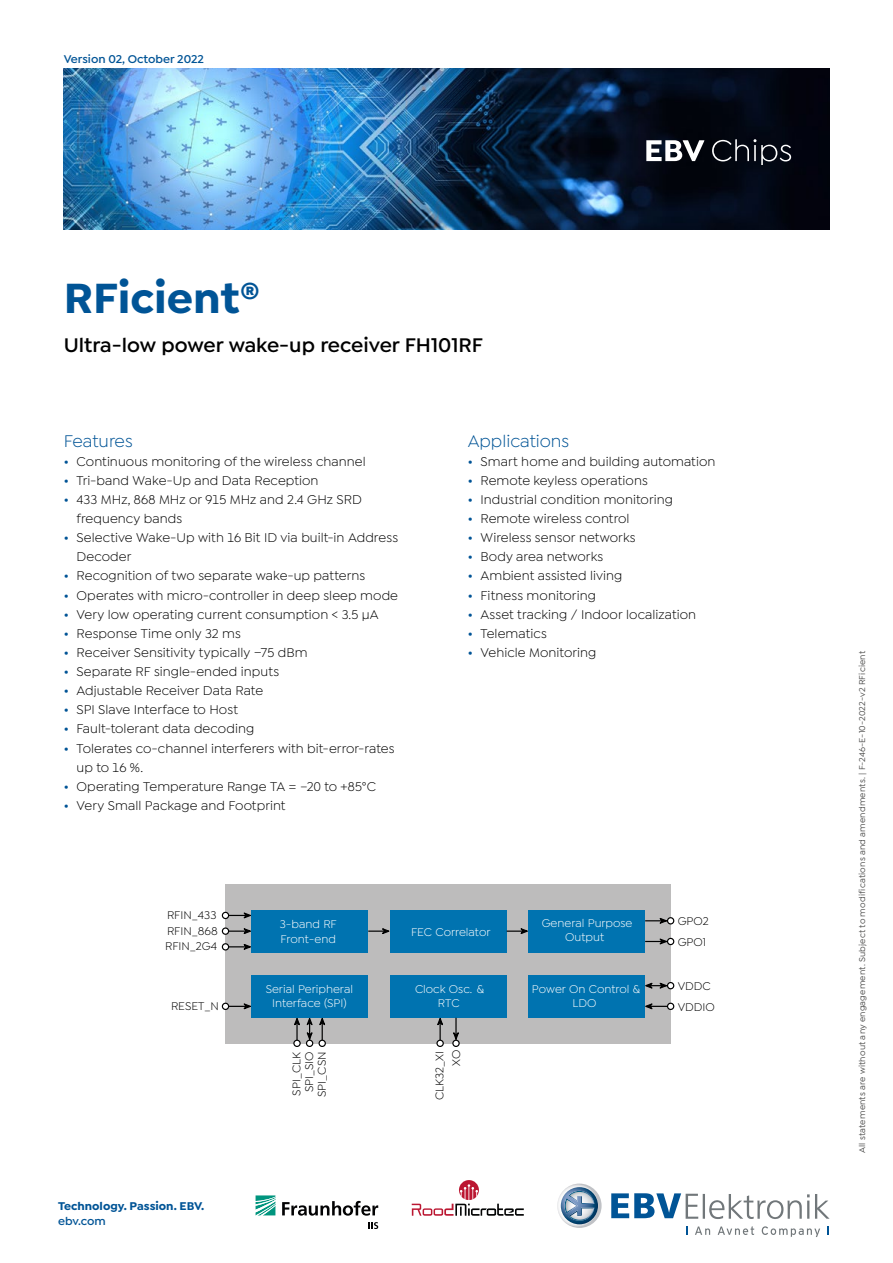
<style>
.page{position:relative;width:893px;height:1263px;background:#fff}
.page>*{position:absolute;margin:0;border:0;box-sizing:border-box;transform-origin:0 0}
.t1{font:700 45px "Isidora Sans";color:#005496}
.t2{font:600 21px "Isidora Sans";color:#000}
.t3{font:18px "Isidora Sans";color:#005496}
.t4{font:13.5px/19.2px "Isidora Sans";letter-spacing:.005em;color:#000}
.t5{font:12px/14.1px "Isidora Sans";color:#fff;text-align:center}
.t6{font:12px/20.7px "Isidora Sans";color:#000}
.t7{font:600 12px "Isidora Sans";color:#005496}
.t8{font:700 12px "Isidora Sans";color:#005496}
.t9{font:500 9px "Isidora Sans";letter-spacing:.02em;color:#4a4a49}
.s1{font-weight:600;color:#005496}
</style>
<div class="page">
<img style="left:64px;top:68px;width:765px;height:162px">
<svg style="left:646px;top:140px;width:58px;height:21px"></svg>
<svg style="left:712px;top:139px;width:79px;height:26px;background:#2a2e37"></svg>
<div style="left:226px;top:884px;width:445px;height:159px;background:#bdbcbc"></div>
<div style="left:252px;top:910px;width:116px;height:42px;background:#0073b0"></div>
<div style="left:390px;top:910px;width:116px;height:42px;background:#0073b0"></div>
<div style="left:252px;top:975px;width:116px;height:42px;background:#0073b0"></div>
<div style="left:390px;top:975px;width:116px;height:42px;background:#0073b0"></div>
<div style="left:528px;top:975px;width:116px;height:42px;background:#0073b0"></div>
<div style="left:528px;top:910px;width:116px;height:42px;background:#0073b0"></div>
<svg style="left:368px;top:928px;width:22px;height:6px"></svg>
<svg style="left:507px;top:928px;width:21px;height:6px"></svg>
<svg style="left:229px;top:926px;width:23px;height:10px"></svg>
<div style="left:222px;top:928px;width:7px;height:6px;background:#fff;border-radius:50%"></div>
<div style="left:222px;top:927px;width:7px;height:8px;border:1px solid #000;border-radius:50%"></div>
<svg style="left:229px;top:942px;width:23px;height:10px"></svg>
<div style="left:222px;top:944px;width:7px;height:6px;background:#fff;border-radius:50%"></div>
<div style="left:222px;top:943px;width:7px;height:7px;border:1px solid #000;border-radius:50%"></div>
<svg style="left:229px;top:910px;width:23px;height:10px"></svg>
<div style="left:222px;top:912px;width:7px;height:6px;background:#fff;border-radius:50%"></div>
<div style="left:222px;top:912px;width:7px;height:7px;border:1px solid #000;border-radius:50%"></div>
<div style="left:319px;top:1040px;width:7px;height:7px;border:1px solid #000;border-radius:50%"></div>
<div style="left:306px;top:1040px;width:7px;height:7px;border:1px solid #000;border-radius:50%"></div>
<svg style="left:292px;top:1017px;width:35px;height:29px"></svg>
<div style="left:293px;top:1040px;width:8px;height:7px;border:1px solid #000;border-radius:50%"></div>
<svg style="left:229px;top:1001px;width:23px;height:10px"></svg>
<div style="left:222px;top:1003px;width:7px;height:6px;background:#fff;border-radius:50%"></div>
<div style="left:222px;top:1003px;width:7px;height:7px;border:1px solid #000;border-radius:50%"></div>
<svg style="left:645px;top:917px;width:29px;height:8px"></svg>
<div style="left:667px;top:917px;width:7px;height:7px;border:1px solid #000;border-radius:50%"></div>
<svg style="left:645px;top:937px;width:29px;height:9px"></svg>
<div style="left:667px;top:938px;width:7px;height:7px;border:1px solid #000;border-radius:50%"></div>
<svg style="left:644px;top:980px;width:24px;height:11px"></svg>
<div style="left:668px;top:982px;width:6px;height:7px;background:#fff;border-radius:50%"></div>
<div style="left:667px;top:982px;width:7px;height:7px;border:1px solid #000;border-radius:50%"></div>
<svg style="left:644px;top:1001px;width:30px;height:10px"></svg>
<div style="left:667px;top:1003px;width:7px;height:7px;border:1px solid #000;border-radius:50%"></div>
<hr style="left:455px;top:1018px;width:2px;height:22px;background:#000">
<svg style="left:451px;top:1029px;width:10px;height:17px"></svg>
<div style="left:452px;top:1040px;width:8px;height:7px;border:1px solid #000;border-radius:50%"></div>
<svg style="left:435px;top:1017px;width:10px;height:29px"></svg>
<div style="left:436px;top:1040px;width:8px;height:7px;border:1px solid #000;border-radius:50%"></div>
<hr style="left:703px;top:1194px;width:2px;height:25px;background:#71777a">
<svg style="left:709px;top:1194px;width:120px;height:25px"></svg>
<svg style="left:611px;top:1193px;width:87px;height:26px"></svg>
<svg style="left:695px;top:1226px;width:15px;height:9px"></svg>
<svg style="left:718px;top:1226px;width:36px;height:9px"></svg>
<svg style="left:762px;top:1226px;width:58px;height:11px"></svg>
<svg style="left:557px;top:1183px;width:45px;height:45px"></svg>
<svg style="left:256px;top:1195px;width:19px;height:20px"></svg>
<svg style="left:282px;top:1201px;width:96px;height:15px"></svg>
<svg style="left:368px;top:1222px;width:10px;height:7px"></svg>
<svg style="left:412px;top:1180px;width:112px;height:36px"></svg>
<p class="t7" style="left:64px;top:52px;width:142px">Version 02, October 2022</p>
<h1 class="t1" style="left:64px;top:270px;width:198px">RFicient®</h1>
<h2 class="t2" style="left:64px;top:332px;width:421px">Ultra-low power wake-up receiver FH101RF</h2>
<h3 class="t3" style="left:64px;top:431px;width:70px">Features</h3>
<p class="t4" style="left:64px;top:451px;width:303px"><span class="s1">•</span> Continuous monitoring of the wireless channel</p>
<p class="t4" style="left:64px;top:471px;width:256px"><span class="s1">•</span> Tri-band Wake-Up and Data Reception</p>
<p class="t4" style="left:77px;top:490px;width:287px;text-indent:-13px"><span class="s1">•</span> 433 MHz, 868 MHz or 915 MHz and 2.4 GHz SRD frequency bands</p>
<p class="t4" style="left:77px;top:528px;width:323px;text-indent:-13px"><span class="s1">•</span> Selective Wake-Up with 16 Bit ID via built-in Address<br>Decoder</p>
<p class="t4" style="left:64px;top:566px;width:303px"><span class="s1">•</span> Recognition of two separate wake-up patterns</p>
<p class="t4" style="left:64px;top:585px;width:336px"><span class="s1">•</span> Operates with micro-controller in deep sleep mode</p>
<p class="t4" style="left:64px;top:605px;width:316px"><span class="s1">•</span> Very low operating current consumption &lt; 3.5 µA</p>
<p class="t4" style="left:64px;top:624px;width:179px"><span class="s1">•</span> Response Time only 32 ms</p>
<p class="t4" style="left:64px;top:643px;width:245px"><span class="s1">•</span> Receiver Sensitivity typically −75 dBm</p>
<p class="t4" style="left:64px;top:662px;width:217px"><span class="s1">•</span> Separate RF single-ended inputs</p>
<p class="t4" style="left:64px;top:681px;width:201px"><span class="s1">•</span> Adjustable Receiver Data Rate</p>
<p class="t4" style="left:64px;top:700px;width:176px"><span class="s1">•</span> SPI Slave Interface to Host</p>
<p class="t4" style="left:64px;top:719px;width:192px"><span class="s1">•</span> Fault-tolerant data decoding</p>
<p class="t4" style="left:77px;top:738px;width:319px;text-indent:-13px"><span class="s1">•</span> Tolerates co-channel interferers with bit-error-rates up to 16 %.</p>
<p class="t4" style="left:64px;top:777px;width:314px"><span class="s1">•</span> Operating Temperature Range TA = –20 to +85°C</p>
<p class="t4" style="left:64px;top:796px;width:223px"><span class="s1">•</span> Very Small Package and Footprint</p>
<h3 class="t3" style="left:468px;top:431px;width:103px">Applications</h3>
<p class="t4" style="left:468px;top:451px;width:249px"><span class="s1">•</span> Smart home and building automation</p>
<p class="t4" style="left:468px;top:471px;width:182px"><span class="s1">•</span> Remote keyless operations</p>
<p class="t4" style="left:468px;top:490px;width:207px"><span class="s1">•</span> Industrial condition monitoring</p>
<p class="t4" style="left:468px;top:509px;width:163px"><span class="s1">•</span> Remote wireless control</p>
<p class="t4" style="left:468px;top:528px;width:169px"><span class="s1">•</span> Wireless sensor networks</p>
<p class="t4" style="left:468px;top:547px;width:137px"><span class="s1">•</span> Body area networks</p>
<p class="t4" style="left:468px;top:566px;width:156px"><span class="s1">•</span> Ambient assisted living</p>
<p class="t4" style="left:468px;top:585px;width:130px"><span class="s1">•</span> Fitness monitoring</p>
<p class="t4" style="left:468px;top:605px;width:230px"><span class="s1">•</span> Asset tracking / Indoor localization</p>
<p class="t4" style="left:468px;top:624px;width:81px"><span class="s1">•</span> Telematics</p>
<p class="t4" style="left:468px;top:643px;width:130px"><span class="s1">•</span> Vehicle Monitoring</p>
<p class="t6" style="left:167px;top:904px;width:51px">RFIN_433</p>
<p class="t6" style="left:165px;top:923px;width:54px;line-height:15.8px">RFIN_868<br>RFIN_2G4</p>
<p class="t6" style="left:171px;top:995px;width:49px">RESET_N</p>
<p class="t8" style="left:58px;top:1198px;width:148px">Technology. Passion. EBV.</p>
<p class="t7" style="left:58px;top:1213px;width:49px">ebv.com</p>
<p class="t5" style="left:280px;top:917px;width:58px;text-align:left">3-band RF<br>Front-end</p>
<p class="t5" style="left:411px;top:924px;width:81px">FEC Correlator</p>
<p class="t5" style="left:542px;top:916px;width:92px">General Purpose<br>Output</p>
<p class="t5" style="left:266px;top:982px;width:89px">Serial Peripheral<br>Interface (SPI)</p>
<p class="t5" style="left:415px;top:982px;width:71px">Clock Osc. &amp;<br>RTC</p>
<p class="t5" style="left:532px;top:982px;width:110px">Power On Control &amp;<br>LDO</p>
<p class="t6" style="left:290px;top:1095px;width:46px;line-height:12.6px;rotate:-90deg">SPI_CLK<br>SPI_SIO</p>
<p class="t6" style="left:311px;top:1097px;width:47px;rotate:-90deg">SPI_CSN</p>
<p class="t6" style="left:446px;top:1066px;width:18px;rotate:-90deg">XO</p>
<p class="t6" style="left:429px;top:1100px;width:50px;rotate:-90deg">CLK32_XI</p>
<p class="t6" style="left:678px;top:910px;width:32px">GPO2<br>GPO1</p>
<p class="t6" style="left:678px;top:975px;width:39px">VDDC<br>VDDIO</p>
<p class="t9" style="left:857px;top:1153px;width:503px;rotate:-90deg">All statements are without any engagement. Subject to modifications and amendments. | F-246-E-10-2022-v2 RFicient</p>
</div>
